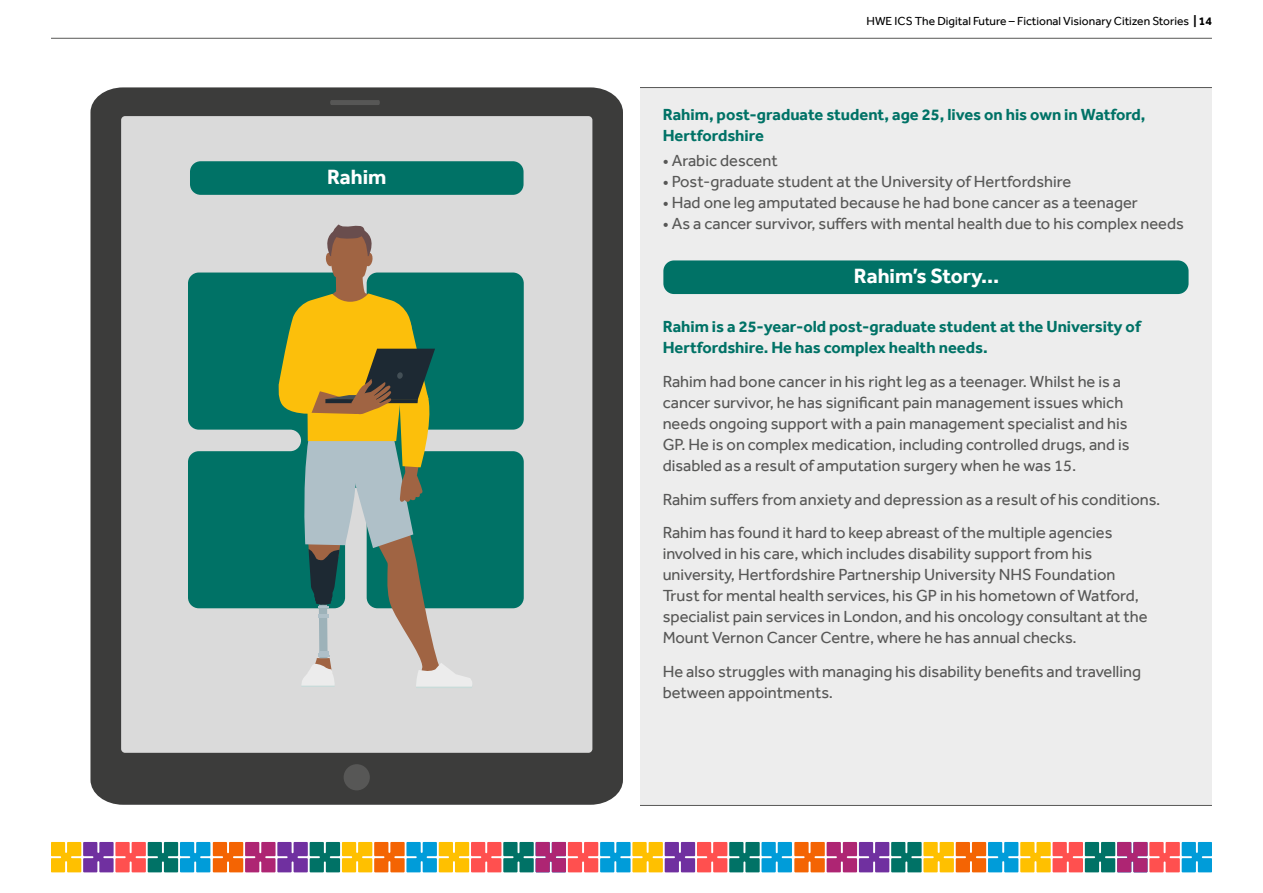
<style>
.page{position:relative;width:1263px;height:893px;background:#fff}
.page>*{position:absolute;margin:0;border:0;box-sizing:border-box;transform-origin:0 0}
.t1{font:700 21.15px "Effra";color:#fff}
.t2{font:16.5px/21px "Effra";color:#575756}
.t3{font:700 16.5px/21px "Effra";color:#007266}
.t4{font:12px "Effra";color:#000}
.s1{font-weight:700}
</style>
<div class="page">
<div style="left:640px;top:87px;width:572px;height:719px;background:#ededed"></div>
<hr style="left:640px;top:87px;width:572px;height:1px;background:#575756">
<hr style="left:640px;top:805px;width:572px;height:1px;background:#575756">
<div style="left:90px;top:87px;width:533px;height:718px;background:#3c3c3b"></div>
<svg style="left:330px;top:100px;width:50px;height:5px"></svg>
<div style="left:344px;top:764px;width:26px;height:26px;background:#575756;border-radius:50%"></div>
<div style="left:121px;top:116px;width:471px;height:637px;background:#dadada;border-radius:4px"></div>
<svg style="left:188px;top:273px;width:336px;height:335px;background:#0f796e"></svg>
<svg style="left:277px;top:224px;width:198px;height:464px"></svg>
<div style="left:190px;top:161px;width:333px;height:34px;background:#007266;border-radius:11px"></div>
<div style="left:663px;top:260px;width:525px;height:34px;background:#007266;border-radius:11px"></div>
<svg style="left:51px;top:842px;width:1161px;height:30px;background:#9f8377"></svg>
<hr style="left:51px;top:38px;width:1161px;height:1px;background:#575756">
<p class="t1" style="left:327px;top:164px;width:61px">Rahim</p>
<p class="t4" style="left:866px;top:14px;width:347px">HWE ICS The Digital Future – Fictional Visionary Citizen Stories <span class="s1">| 14</span></p>
<p class="t3" style="left:663px;top:104px;width:484px">Rahim, post-graduate student, age 25, lives on his own in Watford,<br>Hertfordshire</p>
<p class="t2" style="left:663px;top:150px;width:117px">• Arabic descent</p>
<p class="t2" style="left:663px;top:171px;width:410px">• Post-graduate student at the University of Hertfordshire</p>
<p class="t2" style="left:663px;top:192px;width:477px">• Had one leg amputated because he had bone cancer as a teenager</p>
<p class="t2" style="left:663px;top:213px;width:523px">• As a cancer survivor, suffers with mental health due to his complex needs</p>
<p class="t1" style="left:854px;top:263px;width:147px">Rahim’s Story…</p>
<p class="t3" style="left:663px;top:316px;width:480px">Rahim is a 25-year-old post-graduate student at the University of<br>Hertfordshire. He has complex health needs.</p>
<p class="t2" style="left:663px;top:371px;width:469px">Rahim had bone cancer in his right leg as a teenager. Whilst he is a cancer survivor, he has significant pain management issues which needs ongoing support with a pain management specialist and his GP. He is on complex medication, including controlled drugs, and is disabled as a result of amputation surgery when he was 15.</p>
<p class="t2" style="left:663px;top:482px;width:499px;line-height:33.8px">Rahim suffers from anxiety and depression as a result of his conditions.<br>Rahim has found it hard to keep abreast of the multiple agencies</p>
<p class="t2" style="left:663px;top:543px;width:486px">involved in his care, which includes disability support from his university, Hertfordshire Partnership University NHS Foundation Trust for mental health services, his GP in his hometown of Watford, specialist pain services in London, and his oncology consultant at the Mount Vernon Cancer Centre, where he has annual checks.</p>
<p class="t2" style="left:663px;top:661px;width:480px">He also struggles with managing his disability benefits and travelling between appointments.</p>
</div>
